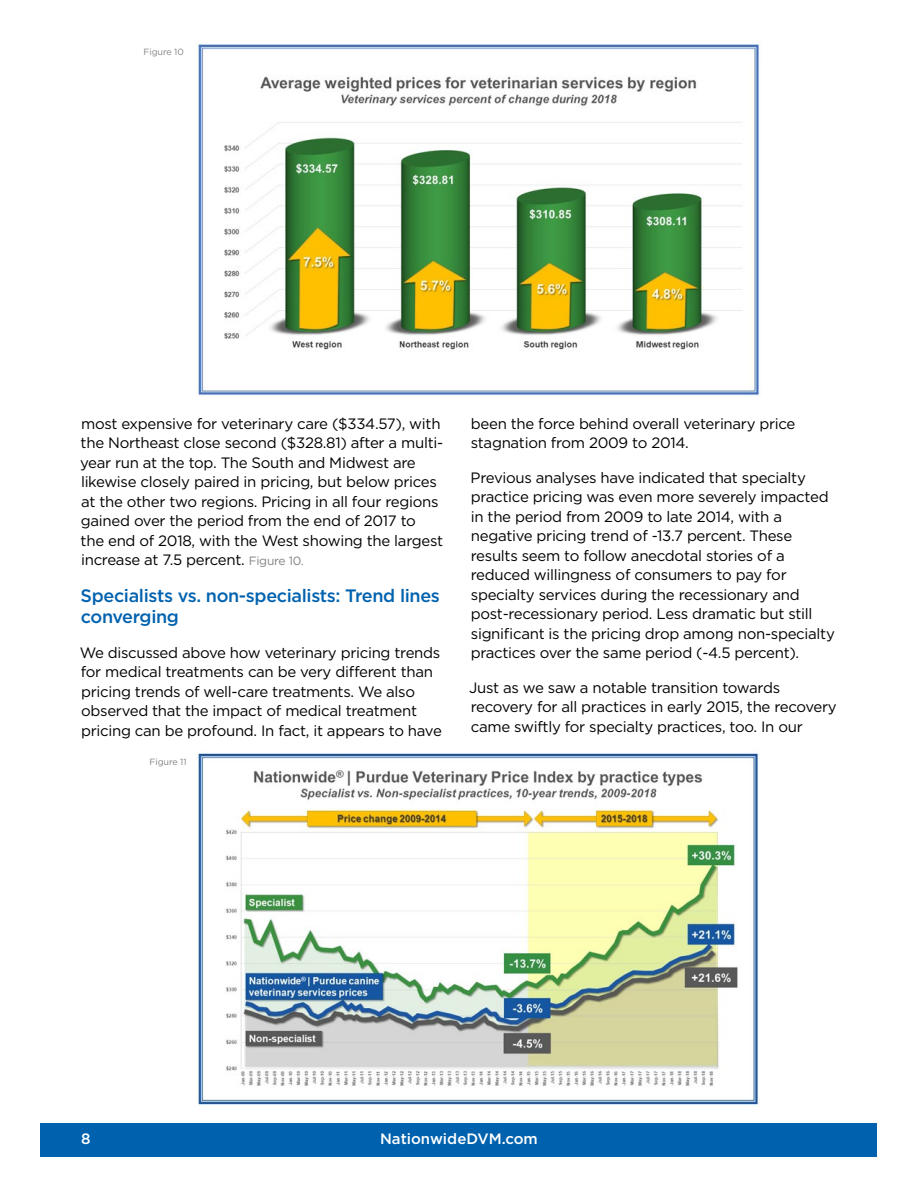
<style>
.page{position:relative;width:918px;height:1188px;background:#fff}
.page>*{position:absolute;margin:0;border:0;box-sizing:border-box;transform-origin:0 0}
.t1{font:500 18px/21.6px "Gotham";letter-spacing:-.02em;color:#0062af}
.t2{font:15px/19.5px "Gotham";letter-spacing:-.02em;color:#000}
.t3{font:500 15px "Gotham";color:#fff}
.t4{font:9px "Gotham";letter-spacing:-.01em;color:#808285}
.s1{font-size:12px;color:#808285}
</style>
<div class="page">
<img style="left:197px;top:753px;width:562px;height:354px">
<img style="left:197px;top:43px;width:563px;height:353px">
<div style="left:40px;top:1123px;width:838px;height:33px;background:#0062af"></div>
<p class="t4" style="left:144px;top:46px;width:42px">Figure 10</p>
<p class="t2" style="left:80px;top:413px;width:365px">most expensive for veterinary care ($334.57), with the Northeast close second ($328.81) after a multi&shy;year run at the top. The South and Midwest are likewise closely paired in pricing, but below prices at the other two regions. Pricing in all four regions gained over the period from the end of 2017 to<br>the end of 2018, with the West showing the largest increase at 7.5 percent. <span class="s1">Figure 10.</span></p>
<p class="t1" style="left:81px;top:584px;width:361px">Specialists vs. non-specialists: Trend lines converging</p>
<p class="t2" style="left:80px;top:642px;width:364px">We discussed above how veterinary pricing trends for medical treatments can be very different than pricing trends of well-care treatments. We also observed that the impact of medical treatment pricing can be profound. In fact, it appears to have</p>
<p class="t4" style="left:150px;top:756px;width:38px">Figure 11</p>
<p class="t2" style="left:471px;top:413px;width:326px">been the force behind overall veterinary price stagnation from 2009 to 2014.</p>
<p class="t2" style="left:471px;top:467px;width:366px">Previous analyses have indicated that specialty practice pricing was even more severely impacted in the period from 2009 to late 2014, with a negative pricing trend of -13.7 percent. These results seem to follow anecdotal stories of a reduced willingness of consumers to pay for specialty services during the recessionary and post-recessionary period. Less dramatic but still significant is the pricing drop among non-specialty practices over the same period (-4.5 percent).</p>
<p class="t2" style="left:469px;top:677px;width:369px">Just as we saw a notable transition towards recovery for all practices in early 2015, the recovery came swiftly for specialty practices, too. In our</p>
<p class="t3" style="left:81px;top:1129px;width:11px">8</p>
<p class="t3" style="left:380px;top:1129px;width:159px">NationwideDVM.com</p>
</div>
